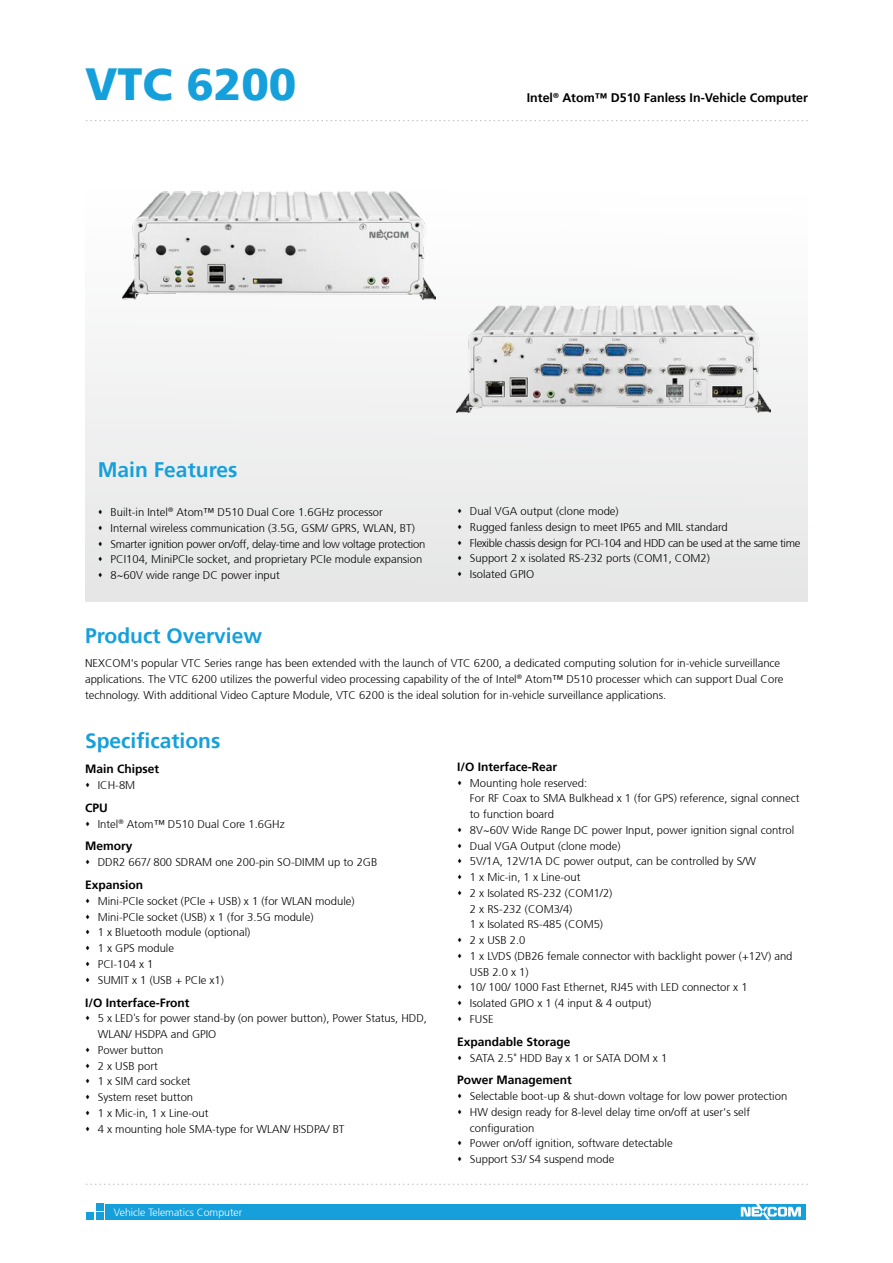
<style>
.page{position:relative;width:893px;height:1263px;background:#fff}
.page>*{position:absolute;margin:0;border:0;box-sizing:border-box;transform-origin:0 0}
.t1{font:900 45px "Frutiger 75";color:#15a0dc}
.t2{font:700 21px "Frutiger 65";color:#15a0dc}
.t3{font:700 12.45px "Frutiger 65";color:#000}
.t4{font:700 12px "Frutiger 65";color:#000}
.t5{font:300 11.25px/15.8px "Frutiger 45";color:#000}
.t6{font:300 10.5px "Frutiger 45";color:#fff}
.s1{font-family:"Helvetica";font-stretch:condensed}
</style>
<div class="page">
<svg style="left:86px;top:120px;width:722px;height:1px"></svg>
<svg style="left:86px;top:1184px;width:722px;height:1px"></svg>
<div style="left:106px;top:1204px;width:700px;height:15px;background:#15a0dc"></div>
<div style="left:96px;top:1203px;width:7px;height:7px;background:#15a0dc"></div>
<div style="left:96px;top:1213px;width:7px;height:7px;background:#15a0dc"></div>
<div style="left:87px;top:1213px;width:7px;height:7px;background:#15a0dc"></div>
<svg style="left:741px;top:1204px;width:60px;height:15px"></svg>
<div style="left:85px;top:135px;width:723px;height:466px;background:linear-gradient(to right,#f1f1f1,#f4f4f4)"></div>
<img style="left:122px;top:191px;width:314px;height:109px">
<img style="left:456px;top:306px;width:315px;height:106px">
<svg style="left:99px;top:510px;width:3px;height:4px"></svg>
<svg style="left:99px;top:525px;width:3px;height:5px"></svg>
<svg style="left:99px;top:541px;width:3px;height:5px"></svg>
<svg style="left:99px;top:557px;width:3px;height:5px"></svg>
<svg style="left:99px;top:573px;width:3px;height:4px"></svg>
<svg style="left:458px;top:509px;width:3px;height:4px"></svg>
<svg style="left:458px;top:524px;width:3px;height:5px"></svg>
<svg style="left:458px;top:540px;width:3px;height:5px"></svg>
<svg style="left:458px;top:556px;width:3px;height:4px"></svg>
<svg style="left:458px;top:572px;width:3px;height:4px"></svg>
<h1 class="t1" style="left:85px;top:57px;width:213px">VTC 6200</h1>
<h2 class="t2" style="left:98px;top:458px;width:141px">Main Features</h2>
<p class="t3" style="left:527px;top:90px;width:283px">Intel<sup>®</sup> Atom™ D510 Fanless In-Vehicle Computer</p>
<p class="t5" style="left:111px;top:504px;width:316px">Built-in Intel<sup>®</sup> Atom™ D510 Dual Core 1.6GHz processor<br>Internal wireless communication (3.5G, GSM/ GPRS, WLAN, BT)<br>Smarter ignition power on/off, delay-time and low voltage protection PCI104, MiniPCIe socket, and proprietary PCIe module expansion 8~60V wide range DC power input</p>
<p class="t5" style="left:470px;top:503px;width:332px">Dual VGA output (clone mode)<br>Rugged fanless design to meet IP65 and MIL standard<br>Flexible chassis design for PCI-104 and HDD can be used at the same time Support 2 x isolated RS-232 ports (COM1, COM2)<br>Isolated GPIO</p>
<h2 class="t2" style="left:85px;top:623px;width:179px">Product Overview</h2>
<p class="t5" style="left:85px;top:656px;width:700px">NEXCOM's popular VTC Series range has been extended with the launch of VTC 6200, a dedicated computing solution for in-vehicle surveillance applications. The VTC 6200 utilizes the powerful video processing capability of the of Intel<sup>®</sup> Atom™ D510 processer which can support Dual Core technology. With additional Video Capture Module, VTC 6200 is the ideal solution for in-vehicle surveillance applications.</p>
<h2 class="t2" style="left:85px;top:728px;width:137px">Specifications</h2>
<p class="t4" style="left:85px;top:762px;width:76px">Main Chipset</p>
<p class="t5" style="left:98px;top:777px;width:39px">ICH-8M</p>
<p class="t4" style="left:85px;top:801px;width:24px">CPU</p>
<p class="t5" style="left:98px;top:816px;width:188px">Intel<sup>®</sup> Atom™ D510 Dual Core 1.6GHz</p>
<p class="t4" style="left:85px;top:839px;width:49px">Memory</p>
<p class="t5" style="left:98px;top:855px;width:281px">DDR2 667/ 800 SDRAM one 200-pin SO-DIMM up to 2GB</p>
<p class="t4" style="left:85px;top:878px;width:60px">Expansion</p>
<p class="t5" style="left:98px;top:893px;width:258px">Mini-PCIe socket (PCIe + USB) x 1 (for WLAN module)<br>Mini-PCIe socket (USB) x 1 (for 3.5G module)<br>1 x Bluetooth module (optional)<br>1 x GPS module<br>PCI-104 x 1<br>SUMIT x 1 (USB + PCIe x1)</p>
<p class="t4" style="left:85px;top:995px;width:106px">I/O Interface-Front</p>
<p class="t5" style="left:98px;top:1011px;width:331px">5 x LED<span class="s1">'</span>s for power stand-by (on power button), Power Status, HDD,<br>WLAN/ HSDPA and GPIO<br>Power button<br>2 x USB port<br>1 x SIM card socket<br>System reset button<br>1 x Mic-in, 1 x Line-out<br>4 x mounting hole SMA-type for WLAN/ HSDPA/ BT</p>
<p class="t6" style="left:114px;top:1206px;width:130px">Vehicle Telematics Computer</p>
<p class="t4" style="left:457px;top:760px;width:102px">I/O Interface-Rear</p>
<p class="t5" style="left:470px;top:775px;width:331px">Mounting hole reserved:<br>For RF Coax to SMA Bulkhead x 1 (for GPS) reference, signal connect to function board<br>8V~60V Wide Range DC power Input, power ignition signal control<br>Dual VGA Output (clone mode)<br>5V/1A, 12V/1A DC power output, can be controlled by S/W<br>1 x Mic-in, 1 x Line-out<br>2 x Isolated RS-232 (COM1/2)<br>2 x RS-232 (COM3/4)<br>1 x Isolated RS-485 (COM5)<br>2 x USB 2.0<br>1 x LVDS (DB26 female connector with backlight power (+12V) and<br>USB 2.0 x 1)<br>10/ 100/ 1000 Fast Ethernet, RJ45 with LED connector x 1<br>Isolated GPIO x 1 (4 input &amp; 4 output)<br>FUSE</p>
<p class="t4" style="left:457px;top:1034px;width:115px">Expandable Storage</p>
<p class="t5" style="left:470px;top:1050px;width:199px">SATA 2.5<span class="s1">"</span> HDD Bay x 1 or SATA DOM x 1</p>
<p class="t4" style="left:457px;top:1073px;width:116px">Power Management</p>
<p class="t5" style="left:470px;top:1088px;width:319px">Selectable boot-up &amp; shut-down voltage for low power protection HW design ready for 8-level delay time on/off at user's self configuration<br>Power on/off ignition, software detectable<br>Support S3/ S4 suspend mode</p>
</div>
